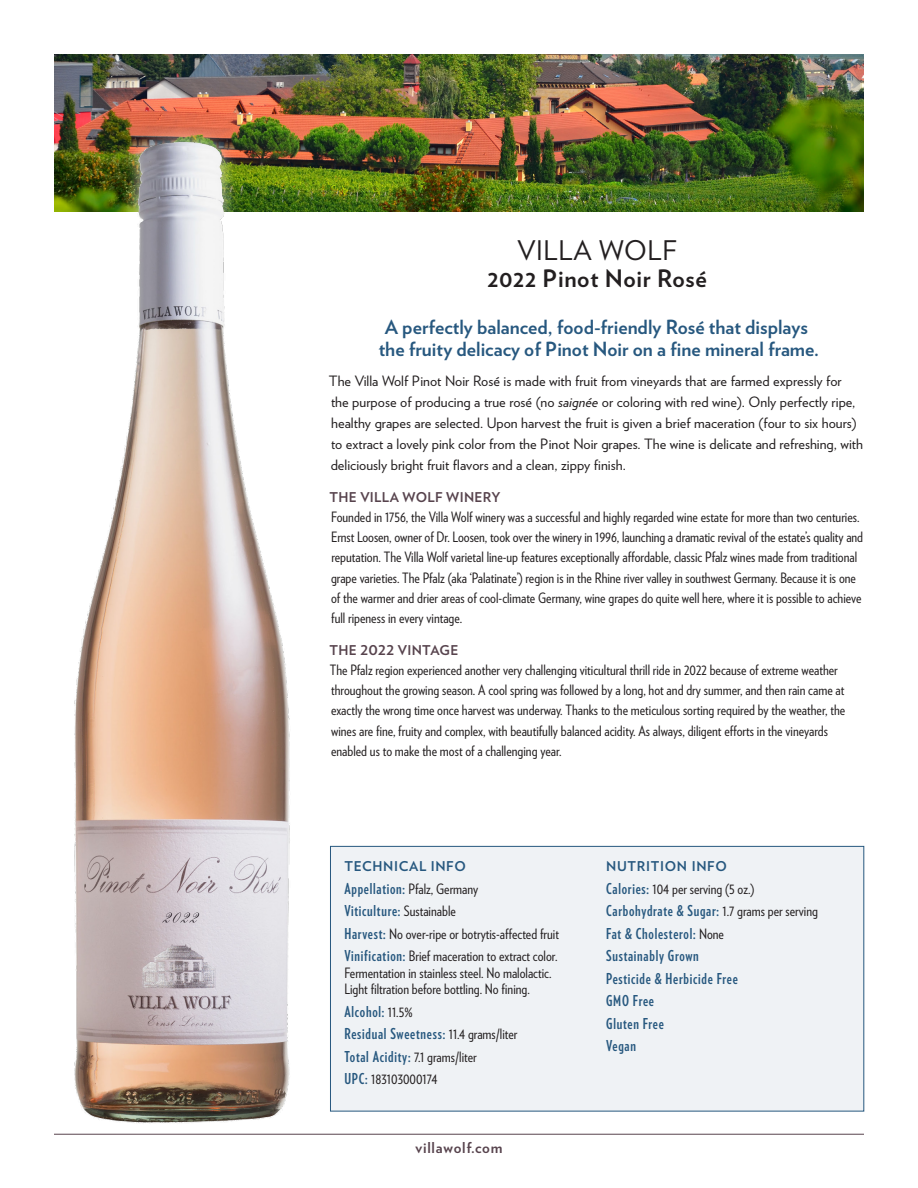
<style>
.page{position:relative;width:918px;height:1188px;background:#fff}
.page>*{position:absolute;margin:0;border:0;box-sizing:border-box;transform-origin:0 0}
.HD_1-V{font:27px "Verlag";letter-spacing:.025em;color:#231f20}
.HD_1A-V{font:700 24px "Verlag";letter-spacing:.025em;color:#231f20}
.Subhead_Description{font:700 19.5px/22.5px "Verlag";color:#27587f;text-align:center}
.Tech_Info_Bullets{font:700 15px "Verlag Compressed";letter-spacing:.05em;color:#27587f}
.t1{font:700 15px "Verlag";letter-spacing:.05em;color:#57434d}
.Text-Verlag_Condensed{font:14.25px/20.2px "Verlag Condensed";color:#231f20}
.Text-Verlag{font:14.25px/21px "Verlag";color:#231f20}
.Tech_Info_Bullets-2{font:14.25px/16.5px "Verlag Condensed";color:#231f20}
.subhd_1{font:700 13.5px "Verlag";letter-spacing:.025em;color:#57434d}
.Subhead-Tech_Info{font:700 13.5px "Verlag";letter-spacing:.05em;color:#27587f}
.Tech_Info_Bullets-3{font:700 13.5px "Verlag";letter-spacing:.05em;color:#27587f}
.s1{font-style:italic}
.s2{font-family:"Verlag Compressed";font-weight:700;font-size:15px;color:#27587f}
.s3{font-family:"Verlag Condensed";font-weight:400;font-size:14.25px;color:#231f20}
</style>
<div class="page">
<hr style="left:54px;top:1134px;width:810px;height:1px;background:#57434d">
<img style="left:54px;top:54px;width:810px;height:158px">
<div style="left:330px;top:846px;width:534px;height:265px;background:#eff2f5"></div>
<div style="left:330px;top:846px;width:534px;height:266px;border:1px solid #27587f"></div>
<div style="left:58px;top:126px;width:248px;height:1013px;background:#fff;opacity:.75"></div>
<img style="left:61px;top:130px;width:240px;height:999px">
<p class="HD_1-V" style="left:517px;top:230px;width:161px">VILLA WOLF</p>
<p class="HD_1A-V" style="left:488px;top:260px;width:221px">2022 Pinot Noir Rosé</p>
<p class="Subhead_Description" style="left:379px;top:314px;width:442px">A perfectly balanced, food-friendly Rosé that displays the fruity delicacy of Pinot Noir on a fine mineral frame.</p>
<p class="Text-Verlag" style="left:329px;top:370px;width:536px">The Villa Wolf Pinot Noir Rosé is made with fruit from vineyards that are farmed expressly for the purpose of producing a true rosé (no <span class="s1">saignée</span> or coloring with red wine). Only perfectly ripe, healthy grapes are selected. Upon harvest the fruit is given a brief maceration (four to six hours) to extract a lovely pink color from the Pinot Noir grapes. The wine is delicate and refreshing, with deliciously bright fruit flavors and a clean, zippy finish.</p>
<p class="subhd_1" style="left:329px;top:486px;width:173px">THE VILLA WOLF WINERY</p>
<p class="Text-Verlag_Condensed" style="left:331px;top:506px;width:534px">Founded in 1756, the Villa Wolf winery was a successful and highly regarded wine estate for more than two centuries.<br>Ernst Loosen, owner of Dr. Loosen, took over the winery in 1996, launching a dramatic revival of the estate’s quality and reputation. The Villa Wolf varietal line-up features exceptionally affordable, classic Pfalz wines made from traditional grape varieties. The Pfalz (aka ‘Palatinate’) region is in the Rhine river valley in southwest Germany. Because it is one of the warmer and drier areas of cool-climate Germany, wine grapes do quite well here, where it is possible to achieve full ripeness in every vintage.</p>
<p class="subhd_1" style="left:329px;top:639px;width:131px">THE 2022 VINTAGE</p>
<p class="Text-Verlag_Condensed" style="left:330px;top:659px;width:517px">The Pfalz region experienced another very challenging viticultural thrill ride in 2022 because of extreme weather throughout the growing season. A cool spring was followed by a long, hot and dry summer, and then rain came at exactly the wrong time once harvest was underway. Thanks to the meticulous sorting required by the weather, the wines are fine, fruity and complex, with beautifully balanced acidity. As always, diligent efforts in the vineyards enabled us to make the most of a challenging year.</p>
<p class="Subhead-Tech_Info" style="left:344px;top:856px;width:123px">TECHNICAL INFO</p>
<p class="Tech_Info_Bullets-2" style="left:344px;top:880px;width:136px"><span class="s2">Appellation:</span> Pfalz, Germany</p>
<p class="Tech_Info_Bullets" style="left:344px;top:900px;width:113px">Viticulture: <span class="s3">Sustainable</span></p>
<p class="Tech_Info_Bullets-2" style="left:344px;top:925px;width:216px"><span class="s2">Harvest:</span> No over-ripe or botrytis-affected fruit</p>
<p class="Tech_Info_Bullets-2" style="left:344px;top:947px;width:215px"><span class="s2">Vinification:</span> Brief maceration to extract color.<br>Fermentation in stainless steel. No malolactic.<br>Light filtration before bottling. No fining.</p>
<p class="Tech_Info_Bullets" style="left:344px;top:1000px;width:70px">Alcohol: <span class="s3">11.5%</span></p>
<p class="Tech_Info_Bullets" style="left:344px;top:1023px;width:175px">Residual Sweetness: <span class="s3">11.4 grams/liter</span></p>
<p class="Tech_Info_Bullets-2" style="left:344px;top:1048px;width:134px"><span class="s2">Total Acidity:</span> 7.1 grams/liter</p>
<p class="Tech_Info_Bullets-2" style="left:344px;top:1070px;width:95px"><span class="s2">UPC:</span> 183103000174</p>
<p class="t1" style="left:415px;top:1135px;width:89px">villawolf.com</p>
<p class="Tech_Info_Bullets-3" style="left:606px;top:856px;width:122px">NUTRITION INFO</p>
<p class="Tech_Info_Bullets-2" style="left:606px;top:880px;width:150px"><span class="s2">Calories:</span> 104 per serving (5 oz.)</p>
<p class="Tech_Info_Bullets" style="left:606px;top:900px;width:213px">Carbohydrate &amp; Sugar: <span class="s3">1.7 grams per serving</span></p>
<p class="Tech_Info_Bullets" style="left:606px;top:922px;width:119px">Fat &amp; Cholesterol: <span class="s3">None</span></p>
<p class="Tech_Info_Bullets" style="left:606px;top:945px;width:94px">Sustainably Grown</p>
<p class="Tech_Info_Bullets" style="left:606px;top:967px;width:133px">Pesticide &amp; Herbicide Free</p>
<p class="Tech_Info_Bullets" style="left:606px;top:990px;width:49px">GMO Free</p>
<p class="Tech_Info_Bullets" style="left:606px;top:1012px;width:59px">Gluten Free</p>
<p class="Tech_Info_Bullets" style="left:606px;top:1035px;width:31px">Vegan</p>
</div>
